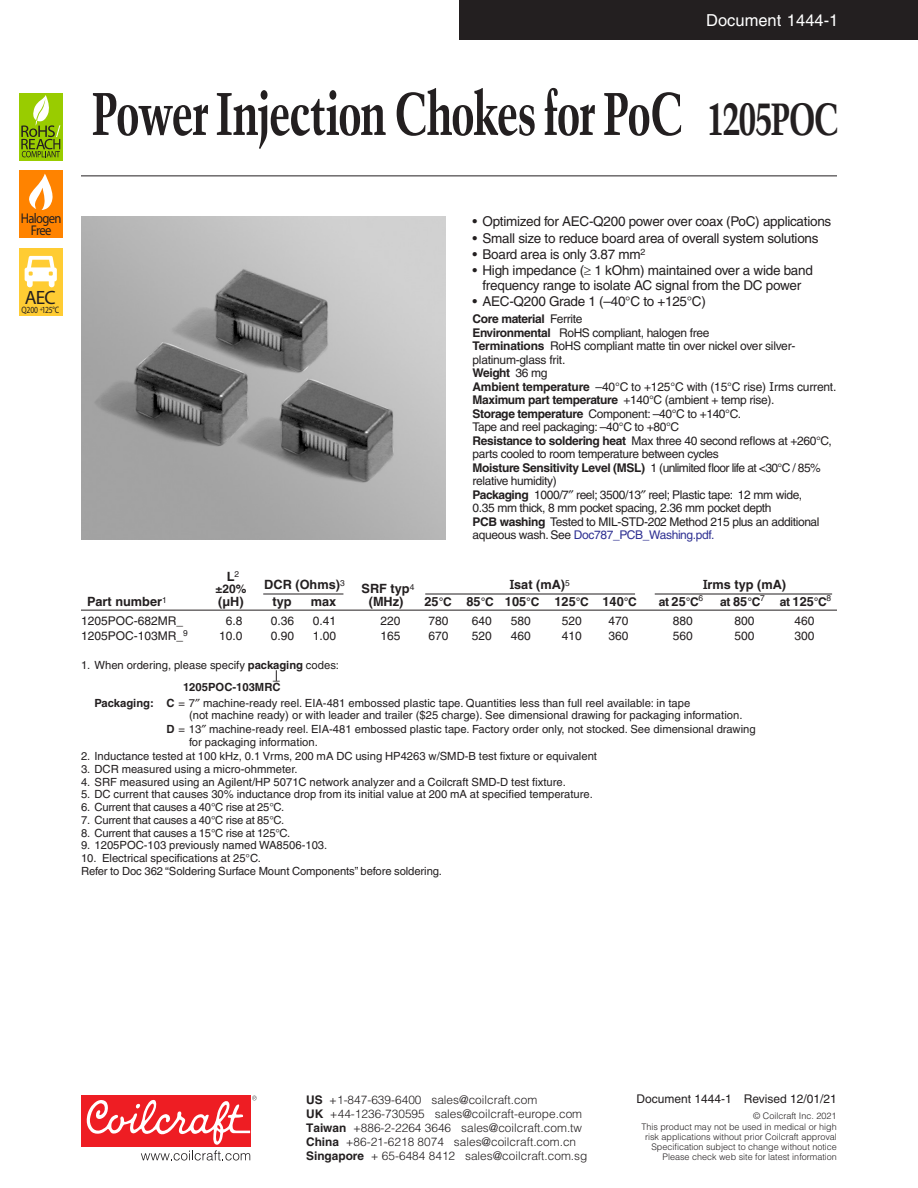
<style>
.page{position:relative;width:918px;height:1188px;background:#fff}
.page>*{position:absolute;margin:0;border:0;box-sizing:border-box;transform-origin:0 0}
.Headline{font:700 condensed 60px "Trump Mediaeval";letter-spacing:-.035em;color:#231f20;scale:.9 1}
.t1{font:19.35px "Myriad Pro";color:#231f20}
.Document_number{font:16.5px "Helvetica";color:#fff}
.t2{font:14.1px/11.7px "Myriad Pro";letter-spacing:-.055em;color:#231f20;text-align:center;scale:.9 1}
.t3{font:13.5px/15px "Helvetica";letter-spacing:-.02em;color:#231f20;text-align:center}
.Specs_Head{font:700 12.75px "Helvetica";color:#231f20}
.Points{font:12px/13.5px "Helvetica";letter-spacing:-.03em;color:#231f20}
.Specs{font:12px "Helvetica";color:#231f20}
.Points-2{font:12px/13.5px "Helvetica";letter-spacing:-.05em;color:#231f20}
.Points-3{font:12px "Helvetica";color:#231f20}
.Points-4{font:700 12px "Helvetica";letter-spacing:-.03em;color:#231f20}
.Specs_Head-2{font:700 12px "Helvetica";letter-spacing:-.03em;color:#231f20}
.t4{font:300 11.85px "Helvetica";color:#231f20}
.t5{font:700 11.85px/14.1px "Helvetica";color:#231f20}
.Notes{font:11.25px "Helvetica";color:#231f20}
.Note_Tol_Ter_Pac{font:11.25px/12.5px "Helvetica";color:#231f20}
.Notes-2{font:11.25px "Helvetica";letter-spacing:-.02em;color:#231f20}
.Note_PartNumber{font:700 11.25px "Helvetica";color:#231f20}
.t6{font:9.3px "Myriad Pro";letter-spacing:-.015em;color:#231f20;scale:.81 1}
.t7{font:300 9px/9.9px "Helvetica";color:#231f20;text-align:right}
.s1{font-size:45px}
.s2{font-size:6.6px}
.s3{font-weight:400}
.s4{font-weight:700}
.s5{font-family:"Verdana"}
.s6{color:#2e3092}
.s7{font-family:"Glypha"}
.s8{font-size:12px}
.s9{font-size:12.75px}
.s10{font-family:"Part Number Code"}
</style>
<div class="page">
<div style="left:459px;top:0;width:459px;height:40px;background:#231f20"></div>
<hr style="left:81px;top:176px;width:756px;height:1px;background:#231f20">
<div style="left:81px;top:1096px;width:169px;height:51px;background:#ee1d23"></div>
<svg style="left:86px;top:1096px;width:171px;height:65px"></svg>
<div style="left:19px;top:248px;width:44px;height:68px;background:#fc3"></div>
<svg style="left:25px;top:256px;width:32px;height:31px"></svg>
<div style="left:19px;top:171px;width:44px;height:67px;background:#ff8300"></div>
<svg style="left:29px;top:174px;width:24px;height:36px"></svg>
<div style="left:19px;top:93px;width:44px;height:67px;background:#9c0"></div>
<svg style="left:21px;top:95px;width:39px;height:62px"></svg>
<hr style="left:81px;top:610px;width:756px;height:1px;background:#231f20">
<hr style="left:425px;top:594px;width:210px;height:1px;background:#231f20">
<hr style="left:655px;top:594px;width:177px;height:1px;background:#231f20">
<hr style="left:263px;top:594px;width:80px;height:1px;background:#231f20">
<img style="left:81px;top:216px;width:364px;height:324px">
<p class="Document_number" style="left:706px;top:11px;width:134px">Document 1444-1</p>
<p class="Headline" style="left:91px;top:76px;width:832px">Power Injection Chokes for PoC <span class="s1">1205POC</span></p>
<p class="t2" style="left:21px;top:212px;width:47px">Halogen<br>Free</p>
<h2 class="t1" style="left:25px;top:286px;width:32px">AEC</h2>
<p class="t6" style="left:22px;top:304px;width:48px">Q200 <span class="s2">+</span>125°C</p>
<p class="t3" style="left:472px;top:214px;width:360px">• Optimized for AEC-Q200 power over coax (PoC) applications</p>
<p class="t3" style="left:472px;top:230px;width:348px">• Small size to reduce board area of overall system solutions</p>
<p class="t3" style="left:472px;top:246px;width:174px">• Board area is only 3.87 mm<sup>2</sup></p>
<p class="t3" style="left:472px;top:262px;width:342px">• High impedance (≥ 1 kOhm) maintained over a wide band frequency range to isolate AC signal from the DC power</p>
<p class="t3" style="left:472px;top:294px;width:235px">• AEC-Q200 Grade 1 (–40°C to +125°C)</p>
<p class="Points-4" style="left:472px;top:312px;width:111px">Core material <span class="s3">Ferrite</span></p>
<p class="Points" style="left:472px;top:326px;width:238px"><span class="s4">Environmental</span> RoHS compliant, halogen free</p>
<p class="Points" style="left:472px;top:339px;width:324px"><span class="s4">Terminations</span> RoHS compliant matte tin over nickel over silver&shy;platinum-glass frit.</p>
<p class="Points-4" style="left:472px;top:366px;width:76px">Weight <span class="s3">36 mg</span></p>
<p class="Points" style="left:472px;top:380px;width:365px"><span class="s4">Ambient temperature</span> –40°C to +125°C with (15°C rise) <span class="s5">I</span>rms current.</p>
<p class="Points" style="left:472px;top:393px;width:303px"><span class="s4">Maximum part temperature</span> +140°C (ambient + temp rise).</p>
<p class="Points" style="left:473px;top:407px;width:270px"><span class="s4">Storage temperature</span> Component: –40°C to +140°C.<br>Tape and reel packaging: –40°C to +80°C</p>
<p class="Points" style="left:473px;top:434px;width:361px"><span class="s4">Resistance to soldering heat</span> Max three 40 second reflows at +260°C, parts cooled to room temperature between cycles</p>
<p class="Points-2" style="left:473px;top:461px;width:350px"><span class="s4">Moisture Sensitivity Level (MSL)</span> 1 (unlimited floor life at &lt;30°C / 85% relative humidity)</p>
<p class="Points" style="left:473px;top:488px;width:331px"><span class="s4">Packaging</span> 1000/7 reel; 3500/13 reel; Plastic tape: 12 mm wide,<br>0.35 mm thick, 8 mm pocket spacing, 2.36 mm pocket depth</p>
<p class="Points" style="left:473px;top:515px;width:349px"><span class="s4">PCB washing</span> Tested to MIL-STD-202 Method 215 plus an additional aqueous wash. See <span class="s6">Doc787_PCB_Washing.pdf.</span></p>
<p class="Specs_Head" style="left:227px;top:568px;width:14px">L<sup>2</sup></p>
<p class="Specs_Head-2" style="left:215px;top:582px;width:33px">±20%</p>
<p class="Specs_Head" style="left:264px;top:577px;width:82px">DCR (Ohms)<sup>3</sup></p>
<p class="Specs_Head" style="left:362px;top:581px;width:54px">SRF typ<sup>4</sup></p>
<p class="Specs_Head" style="left:510px;top:577px;width:62px"><span class="s7">I</span>sat (mA)<sup>5</sup></p>
<p class="Specs_Head" style="left:703px;top:577px;width:85px"><span class="s7">I</span>rms typ (mA)</p>
<p class="Specs_Head" style="left:87px;top:594px;width:81px">Part number<sup>1</sup></p>
<p class="Specs_Head" style="left:218px;top:594px;width:75px">(µH) typ</p>
<p class="Specs_Head" style="left:311px;top:594px;width:27px">max</p>
<p class="Specs_Head" style="left:369px;top:594px;width:36px">(MHz)</p>
<p class="Specs_Head" style="left:425px;top:594px;width:214px">25<span class="s8">°C</span> 85<span class="s8">°C</span> 105<span class="s8">°C</span> 125<span class="s8">°C</span> 140<span class="s8">°C</span></p>
<p class="Specs_Head-2" style="left:659px;top:595px;width:46px">at <span class="s9">25</span>°C<sup>6</sup></p>
<p class="Specs_Head-2" style="left:720px;top:595px;width:113px">at <span class="s9">85</span>°C<sup>7</sup> at <span class="s9">125</span>°C<sup>8</sup></p>
<p class="Specs" style="left:81px;top:614px;width:104px">1205POC-682MR_</p>
<p class="Specs" style="left:226px;top:614px;width:18px">6.8</p>
<p class="Specs" style="left:271px;top:614px;width:25px">0.36</p>
<p class="Specs" style="left:313px;top:614px;width:25px">0.41</p>
<p class="Specs" style="left:380px;top:614px;width:22px">220</p>
<p class="Specs" style="left:428px;top:614px;width:22px">780</p>
<p class="Specs" style="left:472px;top:614px;width:22px">640</p>
<p class="Specs" style="left:511px;top:614px;width:22px">580</p>
<p class="Specs" style="left:562px;top:614px;width:22px">520</p>
<p class="Specs" style="left:608px;top:614px;width:22px">470</p>
<p class="Specs" style="left:673px;top:614px;width:22px">880</p>
<p class="Specs" style="left:734px;top:614px;width:22px">800</p>
<p class="Specs" style="left:794px;top:614px;width:22px">460</p>
<p class="Specs" style="left:81px;top:628px;width:108px">1205POC-103MR_<sup>9</sup></p>
<p class="Specs" style="left:219px;top:628px;width:25px">10.0</p>
<p class="Specs" style="left:271px;top:628px;width:25px">0.90</p>
<p class="Specs" style="left:313px;top:628px;width:25px">1.00</p>
<p class="Specs" style="left:380px;top:628px;width:22px">165</p>
<p class="Specs" style="left:428px;top:628px;width:22px">670</p>
<p class="Specs" style="left:472px;top:628px;width:22px">520</p>
<p class="Specs" style="left:511px;top:628px;width:22px">460</p>
<p class="Specs" style="left:562px;top:628px;width:22px">410</p>
<p class="Specs" style="left:608px;top:628px;width:22px">360</p>
<p class="Specs" style="left:673px;top:628px;width:22px">560</p>
<p class="Specs" style="left:734px;top:628px;width:22px">500</p>
<p class="Specs" style="left:794px;top:628px;width:22px">300</p>
<p class="Notes" style="left:81px;top:658px;width:260px">1. When ordering, please specify <span class="s4">packaging</span> codes:</p>
<p class="Note_PartNumber" style="left:183px;top:680px;width:99px">1205POC-103MR<span class="s10">C</span></p>
<p class="Note_Tol_Ter_Pac" style="left:189px;top:697px;width:555px;text-indent:-94px"><span class="s4">Packaging: C</span> = 7 machine-ready reel. EIA-481 embossed plastic tape. Quantities less than full reel available: in tape<br>(not machine ready) or with leader and trailer ($25 charge). See dimensional drawing for packaging information.</p>
<p class="Note_Tol_Ter_Pac" style="left:189px;top:723px;width:568px;text-indent:-22px"><span class="s4">D</span> = 13 machine-ready reel. EIA-481 embossed plastic tape. Factory order only, not stocked. See dimensional drawing for packaging information.</p>
<p class="Notes" style="left:81px;top:750px;width:518px">2. Inductance tested at 100 kHz, 0.1 Vrms, 200 mA DC using HP4263 w/SMD-B test fixture or equivalent</p>
<p class="Notes" style="left:81px;top:763px;width:218px">3. DCR measured using a micro-ohmmeter.</p>
<p class="Notes" style="left:81px;top:775px;width:486px">4. SRF measured using an Agilent/HP 5071C network analyzer and a Coilcraft SMD-D test fixture.</p>
<p class="Notes" style="left:81px;top:788px;width:513px">5. DC current that causes 30% inductance drop from its initial value at 200 mA at specified temperature.</p>
<p class="Notes-2" style="left:81px;top:801px;width:205px">6. Current that causes a 40°C rise at 25°C.</p>
<p class="Notes-2" style="left:81px;top:814px;width:205px">7. Current that causes a 40°C rise at 85°C.</p>
<p class="Notes-2" style="left:81px;top:826px;width:211px">8. Current that causes a 15°C rise at 125°C.</p>
<p class="Notes" style="left:81px;top:839px;width:248px">9. 1205POC-103 previously named WA8506-103.</p>
<p class="Notes" style="left:81px;top:852px;width:182px">10. Electrical specifications at 25°C.</p>
<p class="Notes" style="left:81px;top:865px;width:363px">Refer to Doc 362 “Soldering Surface Mount Components” before soldering.</p>
<p class="Points-3" style="left:637px;top:1092px;width:202px">Document 1444-1 Revised 12/01/21</p>
<p class="t4" style="left:306px;top:1092px;width:233px"><span class="s4">US</span> +1-847-639-6400 sales@coilcraft.com</p>
<p class="t4" style="left:330px;top:1107px;width:254px">+44-1236-730595 sales@coilcraft-europe.com</p>
<p class="t4" style="left:353px;top:1121px;width:231px">+886-2-2264 3646 sales@coilcraft.com.tw</p>
<p class="t4" style="left:346px;top:1135px;width:232px">+86-21-6218 8074 sales@coilcraft.com.cn</p>
<p class="t4" style="left:371px;top:1149px;width:218px">+ 65-6484 8412 sales@coilcraft.com.sg</p>
<p class="t5" style="left:306px;top:1107px;width:60px">UK<br>Taiwan<br>China<br>Singapore</p>
<p class="t7" style="left:641px;top:1110px;width:197px;line-height:11.4px">© Coilcraft Inc. 2021<br>This product may not be used in medical or high</p>
<p class="t7" style="left:645px;top:1132px;width:196px">risk applications without prior Coilcraft approval.<br>Specification subject to change without notice.<br>Please check web site for latest information.</p>
</div>
